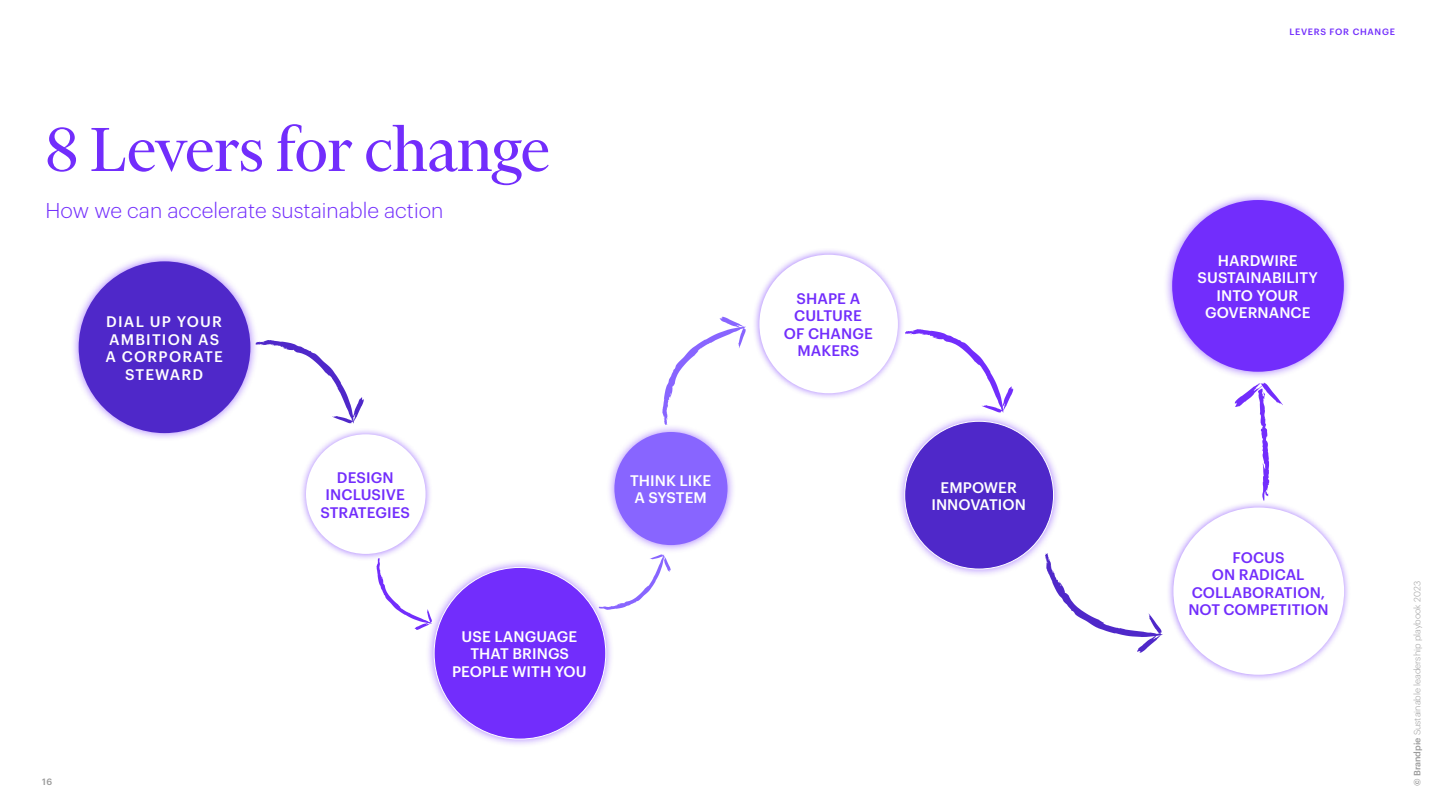
<style>
.page{position:relative;width:1440px;height:810px;background:#fff}
.page>*{position:absolute;margin:0;border:0;box-sizing:border-box;transform-origin:0 0}
.t1{font:70.95px "Financier Display";color:#722dfc}
.t2{font:300 21px "Graphik";color:#722dfc}
.t3{font:500 15px/17.4px "Graphik";letter-spacing:.005em;color:#fff;text-align:center}
.t4{font:500 15px/17.4px "Graphik";letter-spacing:.005em;color:#722dfc;text-align:center}
.t5{font:500 15px/17.4px "Graphik";letter-spacing:.08em;color:#fff;text-align:center}
.t6{font:300 9px "Graphik";color:#999}
.t7{font:500 9px "Graphik";letter-spacing:.08em;color:#722dfc}
.t8{font:500 9px "Graphik";color:#999}
.s1{font-weight:500}
</style>
<div class="page">
<svg style="left:259px;top:340px;width:105px;height:84px"></svg>
<svg style="left:377px;top:561px;width:48px;height:69px"></svg>
<svg style="left:614px;top:554px;width:57px;height:55px"></svg>
<svg style="left:662px;top:317px;width:84px;height:106px"></svg>
<svg style="left:905px;top:329px;width:108px;height:83px"></svg>
<svg style="left:1050px;top:577px;width:113px;height:76px"></svg>
<svg style="left:1235px;top:382px;width:48px;height:118px"></svg>
<div style="left:70px;top:253px;width:189px;height:189px;background:#722dfc;opacity:.61"></div>
<div style="left:79px;top:261px;width:171px;height:172px;background:#4f28c9;border-radius:50%"></div>
<div style="left:606px;top:423px;width:130px;height:131px;background:#722dfc;opacity:.61"></div>
<div style="left:614px;top:432px;width:114px;height:113px;background:#8865ff;border-radius:50%"></div>
<div style="left:425px;top:559px;width:189px;height:189px;background:#722dfc;opacity:.61"></div>
<div style="left:434px;top:567px;width:172px;height:172px;background:#722dfc;border-radius:50%"></div>
<div style="left:752px;top:248px;width:153px;height:153px;background:#722dfc;opacity:.61"></div>
<div style="left:759px;top:255px;width:139px;height:138px;background:#fff;border-radius:50%"></div>
<div style="left:896px;top:412px;width:166px;height:165px;background:#722dfc;opacity:.61"></div>
<div style="left:905px;top:421px;width:149px;height:148px;background:#4f28c9;border-radius:50%"></div>
<div style="left:1166px;top:500px;width:186px;height:182px;background:#722dfc;opacity:.61"></div>
<div style="left:1173px;top:508px;width:171px;height:167px;background:#fff;border-radius:50%"></div>
<div style="left:1163px;top:191px;width:189px;height:189px;background:#722dfc;opacity:.61"></div>
<div style="left:1172px;top:200px;width:172px;height:172px;background:#722dfc;border-radius:50%"></div>
<div style="left:299px;top:427px;width:133px;height:134px;background:#722dfc;opacity:.61"></div>
<div style="left:306px;top:434px;width:120px;height:120px;background:#fff;border-radius:50%"></div>
<h1 class="t1" style="left:46px;top:113px;width:506px">8 Levers for change</h1>
<h2 class="t2" style="left:46px;top:195px;width:399px">How we can accelerate sustainable action</h2>
<p class="t5" style="left:105px;top:312px;width:119px">DIAL UP YOUR<br>AMBITION AS<br>A CORPORATE<br>STEWARD</p>
<p class="t4" style="left:320px;top:467px;width:91px">DESIGN<br>INCLUSIVE<br>STRATEGIES</p>
<p class="t3" style="left:630px;top:471px;width:83px;text-align:left">THINK LIKE<br>A SYSTEM</p>
<p class="t8" style="left:42px;top:775px;width:12px">16</p>
<p class="t3" style="left:452px;top:627px;width:136px">USE LANGUAGE<br>THAT BRINGS<br>PEOPLE WITH YOU</p>
<p class="t4" style="left:784px;top:289px;width:91px">SHAPE A<br>CULTURE<br>OF CHANGE<br>MAKERS</p>
<p class="t3" style="left:931px;top:477px;width:96px">EMPOWER<br>INNOVATION</p>
<p class="t7" style="left:1289px;top:25px;width:107px">LEVERS FOR CHANGE</p>
<p class="t3" style="left:1198px;top:250px;width:122px">HARDWIRE<br>SUSTAINABILITY<br>INTO YOUR<br>GOVERNANCE</p>
<p class="t4" style="left:1188px;top:547px;width:142px">FOCUS<br>ON RADICAL<br>COLLABORATION,<br>NOT COMPETITION</p>
<p class="t6" style="left:1411px;top:786px;width:206px;rotate:-90deg"><span class="s1">© Brandpie</span> Sustainable leadership playbook 2023</p>
</div>
